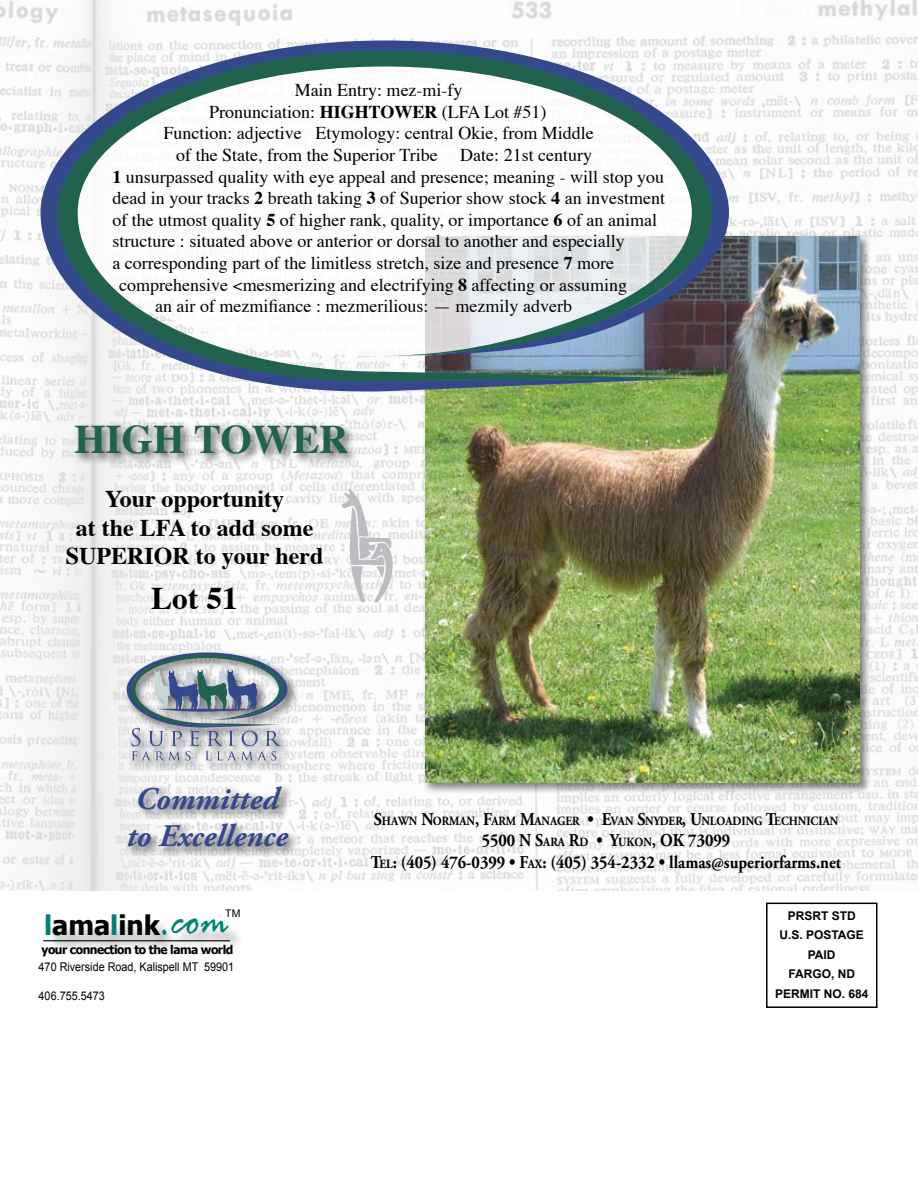
<style>
.page{position:relative;width:918px;height:1188px;background:#fff}
.page>*{position:absolute;margin:0;border:0;box-sizing:border-box;transform-origin:0 0}
.t1{font:700 40.5px "Times";color:#20624e}
.t2{font:italic 700 31.5px/37.8px "Adobe Garamond Pro";color:#34488c}
.t3{font:700 31.5px "Times";color:#000}
.t4{font:700 27px "Tahoma";color:#000}
.t5{font:700 24px/28.8px "Times";color:#000;text-align:center}
.t6{font:18px "Times";color:#000}
.t7{font:700 18px/21.6px "Adobe Garamond Pro";color:#000;text-align:center;scale:.9 1}
.t8{font:700 12.6px "Adobe Garamond Pro";color:#000;scale:.9 1}
.t9{font:12px/17.2px "Arial";color:#000;scale:.9 1}
.t10{font:700 12px/19.5px "Arial";color:#000;text-align:center}
.t11{font:10.5px "Arial";color:#000}
.s1{font-weight:700}
.s2{font-family:"Tahoma";font-weight:700}
.s3{color:#008177}
.s4{font-family:"Rage";font-weight:400;font-style:italic;font-size:51px;color:#008177}
.s5{font-size:18px}
.s6{font-size:12.6px}
.s7{font-style:inherit}
</style>
<div class="page">
<img style="left:0;top:0;width:918px;height:891px">
<div style="left:48px;top:917px;width:198px;height:37px;background:#000;opacity:.3"></div>
<hr style="left:43px;top:940px;width:187px;height:1px;background:#000">
<div style="left:766px;top:903px;width:112px;height:105px;border:2px solid #000"></div>
<div style="left:420px;top:231px;width:450px;height:563px;background:#000;opacity:.5"></div>
<img style="left:425px;top:236px;width:434px;height:547px">
<svg style="left:41px;top:40px;width:688px;height:357px"></svg>
<svg style="left:57px;top:50px;width:655px;height:336px"></svg>
<div style="left:121px;top:647px;width:177px;height:124px;background:#000;opacity:.5"></div>
<svg style="left:127px;top:653px;width:160px;height:107px"></svg>
<div style="left:123px;top:781px;width:176px;height:77px;background:#000;opacity:.5"></div>
<div style="left:70px;top:420px;width:288px;height:45px;background:#000;opacity:.5"></div>
<img style="left:327px;top:479px;width:84px;height:134px">
<p class="t6" style="left:295px;top:73px;width:169px">Main Entry: mez-mi-fy</p>
<p class="t6" style="left:209px;top:95px;width:339px">Pronunciation: <span class="s1">HIGHTOWER</span> (LFA Lot #51)</p>
<p class="t6" style="left:163px;top:117px;width:432px">Function: adjective Etymology: central Okie, from Middle</p>
<p class="t6" style="left:176px;top:138px;width:263px">of the State, from the Superior Tribe</p>
<p class="t6" style="left:460px;top:138px;width:133px">Date: 21st century</p>
<p class="t6" style="left:112px;top:160px;width:553px"><span class="s1">1</span> unsurpassed quality with eye appeal and presence; meaning - will stop you</p>
<p class="t6" style="left:112px;top:181px;width:554px">dead in your tracks <span class="s1">2</span> breath taking <span class="s1">3</span> of Superior show stock <span class="s1">4</span> an investment</p>
<p class="t6" style="left:112px;top:203px;width:546px">of the utmost quality <span class="s1">5</span> of higher rank, quality, or importance <span class="s1">6</span> of an animal</p>
<p class="t6" style="left:112px;top:225px;width:514px">structure : situated above or anterior or dorsal to another and especially</p>
<p class="t6" style="left:112px;top:246px;width:503px">a corresponding part of the limitless stretch, size and presence <span class="s1">7</span> more</p>
<p class="t6" style="left:119px;top:268px;width:510px">comprehensive &lt;mesmerizing and electrifying <span class="s1">8</span> affecting or assuming</p>
<p class="t6" style="left:155px;top:289px;width:418px">an air of mezmifiance : mezmerilious: — mezmily adverb</p>
<p class="t1" style="left:74px;top:401px;width:59px">High</p>
<p class="t1" style="left:194px;top:401px;width:59px">Tower</p>
<p class="t5" style="left:66px;top:482px;width:259px">Your opportunity<br>at the LFA to add some<br>SUPERIOR to your herd</p>
<p class="t3" style="left:151px;top:568px;width:88px">Lot 51</p>
<p class="t2" style="left:126px;top:780px;width:163px">Committed to Excellence</p>
<p class="t11" style="left:225px;top:907px;width:17px">TM</p>
<p class="t9" style="left:39px;top:942px;width:219px"><span class="s2">your connection to the lama world<br></span>470 Riverside Road, Kalispell MT 59901</p>
<p class="t9" style="left:39px;top:988px;width:75px">406.755.5473</p>
<p class="t4" style="left:44px;top:907px;width:186px"><span class="s3">l</span>ama<span class="s3">l</span>ink<span class="s4">.com</span></p>
<p class="t8" style="left:374px;top:813px;width:517px"><span class="s5">S</span>HAWN <span class="s5">N</span>ORMAN<span class="s5">, F</span>ARM <span class="s5">M</span>ANAGER <span class="s5">• E</span>VAN <span class="s5">S</span>NYDER<span class="s5">, U</span>NLOADING <span class="s5">T</span>ECHNICIAN</p>
<p class="t7" style="left:371px;top:830px;width:524px">5500 N S<span class="s6">ARA</span> R<span class="s6">D</span> • Y<span class="s6">UKON</span>, OK 73099<br>T<span class="s6">EL</span>: (405) 476-0399 • F<span class="s6">AX</span>: (405) 354-2332 • <span class="s7">llamas@superiorfarms.net</span></p>
<p class="t10" style="left:775px;top:906px;width:95px">PRSRT STD<br>U.S. POSTAGE<br>PAID<br>FARGO, ND<br>PERMIT NO. 684</p>
</div>
